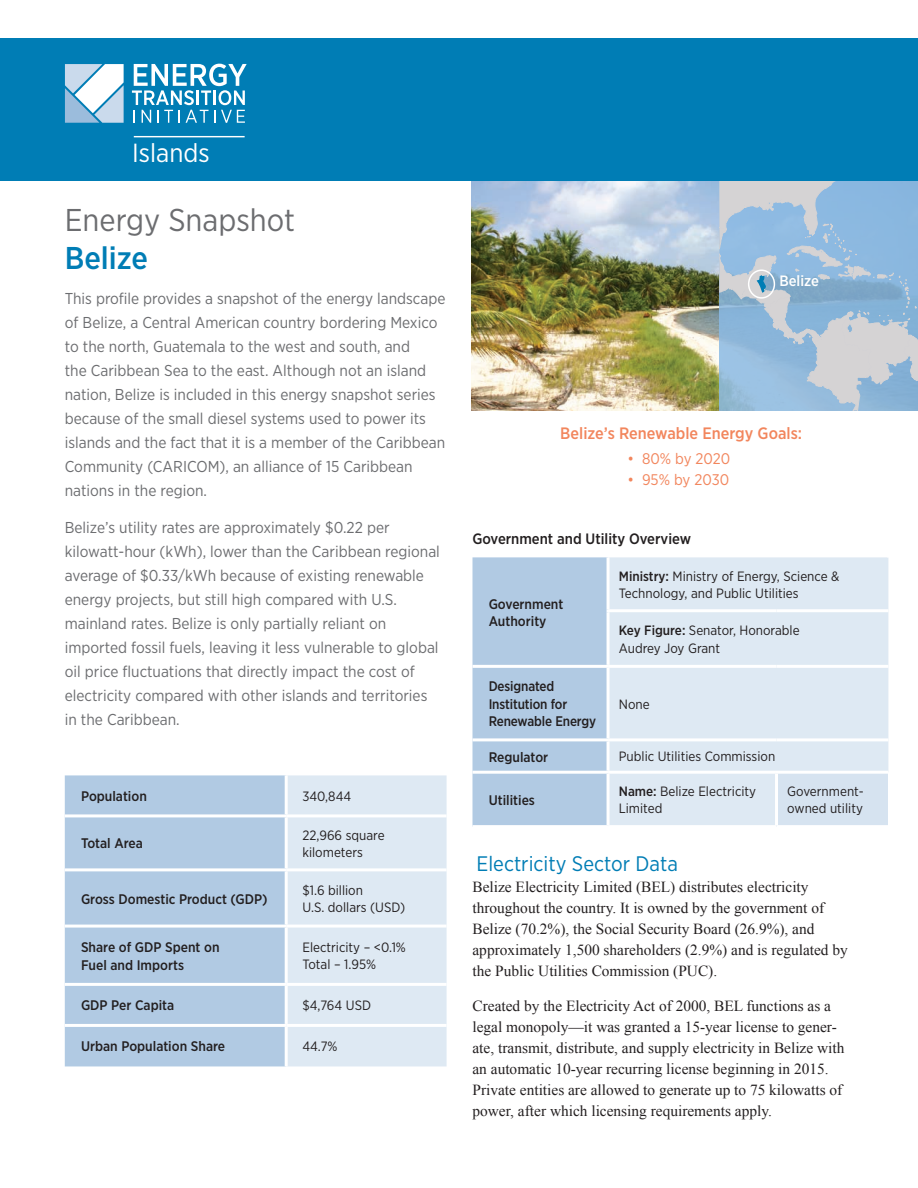
<style>
.page{position:relative;width:918px;height:1188px;background:#fff}
.page>*{position:absolute;margin:0;border:0;box-sizing:border-box;transform-origin:0 0}
.H1_-_Energy_Snapshot{font:31.5px "Gotham Narrow";color:#6c6d70}
.H1_-_Island_name{font:500 31.5px "Gotham Narrow";color:#007db5}
.t1{font:26.25px "Gotham Narrow";color:#fff}
.intro_text{font:21px "Gotham Narrow";color:#007db5}
.callout_head{font:500 16.5px "Gotham Narrow";color:#f2865d}
.intro_text-2{font:15.75px/24px "Gotham Narrow";color:#6c6d70}
.body_text{font:15.3px/21px "Times New Roman";color:#231f20}
.t2{font:15.3px "Gotham Narrow";color:#f2865d}
.table_head{font:500 15px "Gotham Narrow";color:#231f20}
.intro_text-3{font:500 15px "Gotham Narrow";color:#fff}
.table_subhead{font:500 13.8px/17.7px "Gotham Narrow";color:#231f20}
.table_text{font:13.5px/17.2px "Gotham Narrow";color:#231f20}
.s1{font-weight:500}
</style>
<div class="page">
<img style="left:471px;top:180px;width:248px;height:230px">
<div style="left:65px;top:775px;width:220px;height:291px;background:#b1cae3"></div>
<div style="left:288px;top:775px;width:159px;height:291px;background:#dee9f3"></div>
<hr style="left:65px;top:814px;width:221px;height:3px;background:#fff">
<hr style="left:286px;top:814px;width:161px;height:3px;background:#fff">
<hr style="left:65px;top:868px;width:221px;height:3px;background:#fff">
<hr style="left:286px;top:868px;width:161px;height:3px;background:#fff">
<hr style="left:65px;top:925px;width:221px;height:3px;background:#fff">
<hr style="left:286px;top:925px;width:161px;height:3px;background:#fff">
<hr style="left:65px;top:983px;width:221px;height:3px;background:#fff">
<hr style="left:286px;top:983px;width:161px;height:3px;background:#fff">
<hr style="left:65px;top:1024px;width:221px;height:3px;background:#fff">
<hr style="left:286px;top:1024px;width:161px;height:3px;background:#fff">
<svg style="left:719px;top:180px;width:199px;height:230px;background:#9fbed9"></svg>
<div style="left:472px;top:557px;width:135px;height:268px;background:#b1cae3"></div>
<div style="left:610px;top:557px;width:278px;height:268px;background:#dee9f3"></div>
<div style="left:777px;top:772px;width:111px;height:55px;background:#d6e3f0"></div>
<hr style="left:607px;top:609px;width:170px;height:3px;background:#fff">
<hr style="left:777px;top:609px;width:111px;height:3px;background:#fff">
<hr style="left:472px;top:665px;width:136px;height:3px;background:#fff">
<hr style="left:608px;top:665px;width:169px;height:3px;background:#fff">
<hr style="left:777px;top:665px;width:111px;height:3px;background:#fff">
<hr style="left:472px;top:738px;width:136px;height:3px;background:#fff">
<hr style="left:608px;top:738px;width:169px;height:3px;background:#fff">
<hr style="left:777px;top:738px;width:111px;height:3px;background:#fff">
<hr style="left:775px;top:774px;width:3px;height:51px;background:#fff">
<hr style="left:777px;top:825px;width:111px;height:3px;background:#fff">
<hr style="left:608px;top:771px;width:167px;height:3px;background:#fff">
<hr style="left:775px;top:771px;width:113px;height:3px;background:#fff">
<hr style="left:472px;top:771px;width:136px;height:3px;background:#fff">
<div style="left:748px;top:269px;width:27px;height:30px;border:2px solid #fff;border-radius:50%"></div>
<div style="left:0;top:38px;width:918px;height:142px;background:#007db5"></div>
<hr style="left:134px;top:136px;width:111px;height:1px;background:#fff">
<svg style="left:65px;top:64px;width:59px;height:59px;background:#c3daeb"></svg>
<svg style="left:132px;top:64px;width:115px;height:59px"></svg>
<h2 class="t1" style="left:132px;top:137px;width:79px">Islands</h2>
<p class="H1_-_Energy_Snapshot" style="left:65px;top:201px;width:232px">Energy Snapshot</p>
<p class="H1_-_Island_name" style="left:65px;top:238px;width:85px">Belize</p>
<p class="intro_text-2" style="left:65px;top:286px;width:382px">This profile provides a snapshot of the energy landscape of Belize, a Central American country bordering Mexico to the north, Guatemala to the west and south, and<br>the Caribbean Sea to the east. Although not an island nation, Belize is included in this energy snapshot series because of the small diesel systems used to power its islands and the fact that it is a member of the Caribbean Community (CARICOM), an alliance of 15 Caribbean nations in the region.</p>
<p class="intro_text-2" style="left:65px;top:516px;width:377px">Belize’s utility rates are approximately $0.22 per kilowatt-hour (kWh), lower than the Caribbean regional average of $0.33/kWh because of existing renewable energy projects, but still high compared with U.S. mainland rates. Belize is only partially reliant on imported fossil fuels, leaving it less vulnerable to global oil price fluctuations that directly impact the cost of electricity compared with other islands and territories in the Caribbean.</p>
<p class="table_subhead" style="left:81px;top:787px;width:67px">Population</p>
<p class="table_text" style="left:302px;top:787px;width:50px">340,844</p>
<p class="table_subhead" style="left:81px;top:835px;width:63px">Total Area</p>
<p class="table_text" style="left:302px;top:826px;width:84px">22,966 square kilometers</p>
<p class="table_subhead" style="left:81px;top:890px;width:188px">Gross Domestic Product (GDP)</p>
<p class="table_text" style="left:302px;top:881px;width:104px">$1.6 billion<br>U.S. dollars (USD)</p>
<p class="table_subhead" style="left:81px;top:938px;width:140px">Share of GDP Spent on<br>Fuel and Imports</p>
<p class="table_text" style="left:302px;top:938px;width:105px">Electricity – &lt;0.1%</p>
<p class="table_text" style="left:302px;top:956px;width:75px">Total – 1.95%</p>
<p class="table_subhead" style="left:81px;top:997px;width:95px">GDP Per Capita</p>
<p class="table_text" style="left:302px;top:997px;width:70px">$4,764 USD</p>
<p class="table_subhead" style="left:81px;top:1038px;width:146px">Urban Population Share</p>
<p class="table_text" style="left:302px;top:1038px;width:37px">44.7%</p>
<p class="intro_text-3" style="left:779px;top:271px;width:41px">Belize</p>
<p class="callout_head" style="left:560px;top:422px;width:243px">Belize’s Renewable Energy Goals:</p>
<p class="t2" style="left:627px;top:449px;width:104px">• 80% by 2020</p>
<p class="t2" style="left:627px;top:470px;width:103px">• 95% by 2030</p>
<p class="table_head" style="left:472px;top:529px;width:220px">Government and Utility Overview</p>
<p class="table_subhead" style="left:489px;top:595px;width:76px">Government<br>Authority</p>
<p class="table_subhead" style="left:489px;top:677px;width:109px">Designated<br>Institution for<br>Renewable Energy</p>
<p class="table_text" style="left:619px;top:567px;width:222px"><span class="s1">Ministry:</span> Ministry of Energy, Science &amp;<br>Technology, and Public Utilities</p>
<p class="table_text" style="left:619px;top:622px;width:182px"><span class="s1">Key Figure:</span> Senator, Honorable</p>
<p class="table_text" style="left:619px;top:639px;width:103px">Audrey Joy Grant</p>
<p class="table_text" style="left:619px;top:695px;width:32px">None</p>
<p class="table_subhead" style="left:489px;top:748px;width:61px">Regulator</p>
<p class="table_text" style="left:619px;top:748px;width:158px">Public Utilities Commission</p>
<p class="table_subhead" style="left:489px;top:791px;width:48px">Utilities</p>
<p class="table_text" style="left:619px;top:783px;width:139px"><span class="s1">Name:</span> Belize Electricity<br>Limited</p>
<p class="table_text" style="left:787px;top:783px;width:78px">Government&shy;owned utility</p>
<p class="intro_text" style="left:477px;top:851px;width:203px">Electricity Sector Data</p>
<p class="body_text" style="left:472px;top:876px;width:377px">Belize Electricity Limited (BEL) distributes electricity throughout the country. It is owned by the government of Belize (70.2%), the Social Security Board (26.9%), and approximately 1,500 shareholders (2.9%) and is regulated by the Public Utilities Commission (PUC).</p>
<p class="body_text" style="left:472px;top:995px;width:373px">Created by the Electricity Act of 2000, BEL functions as a legal monopoly—it was granted a 15-year license to gener&shy;ate, transmit, distribute, and supply electricity in Belize with an automatic 10-year recurring license beginning in 2015.<br>Private entities are allowed to generate up to 75 kilowatts of power, after which licensing requirements apply.</p>
</div>
